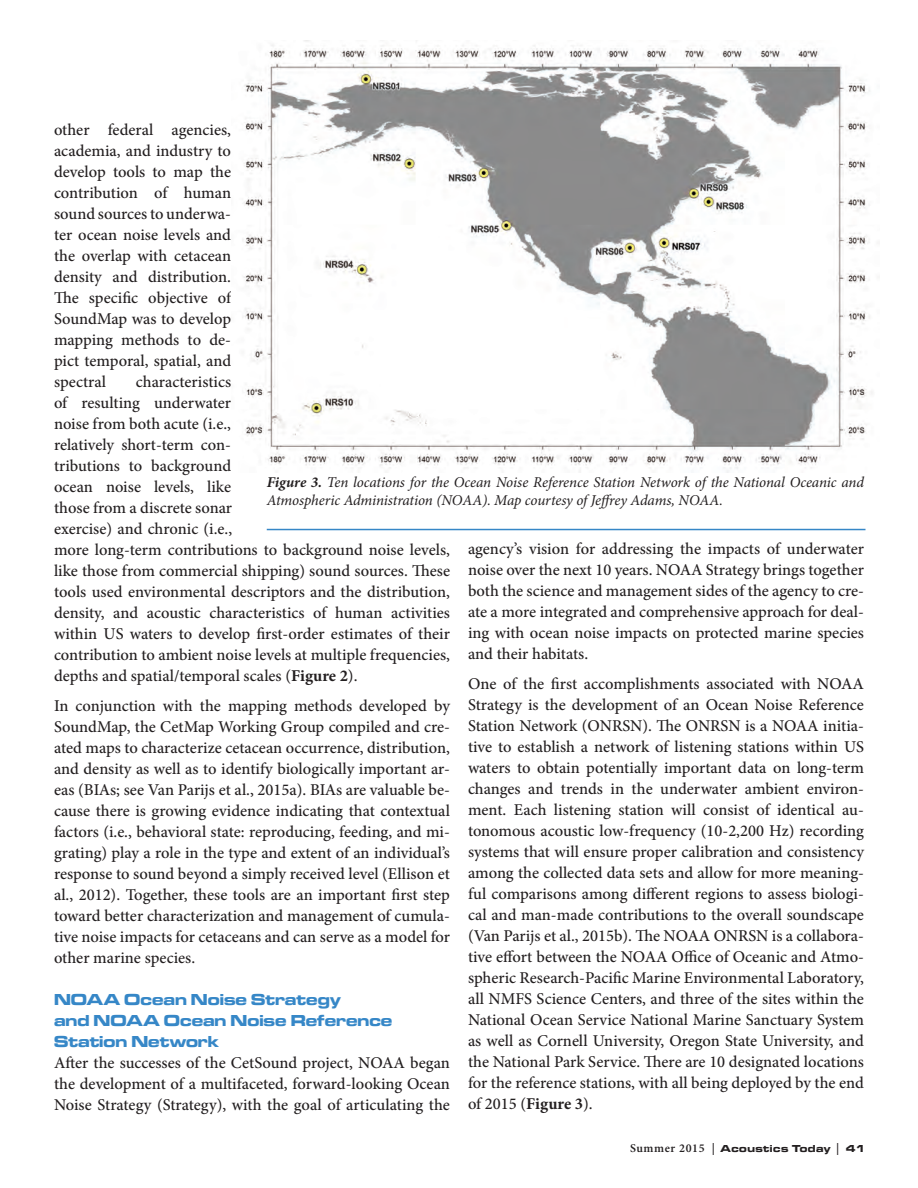
<style>
.page{position:relative;width:918px;height:1188px;background:#fff}
.page>*{position:absolute;margin:0;border:0;box-sizing:border-box;transform-origin:0 0}
.body_copy{font:500 16.5px/21px "Minion Pro";color:#231f20;text-align:justify}
.subhead2{font:700 16.5px/21px "Microgramma Ext D";color:#3687c7}
.figure_captions{font:italic 15px/18px "Minion Pro";letter-spacing:-.01em;color:#231f20}
.t1{font:700 10.5px "Microgramma Ext D";letter-spacing:.05em;color:#231f20}
.s1{font-weight:700}
.s2{font-family:"Minion Pro";font-weight:600;font-size:12px}
</style>
<div class="page">
<img style="left:242px;top:40px;width:631px;height:432px">
<hr style="left:267px;top:529px;width:599px;height:1px;background:#3687c7">
<p class="body_copy" style="left:54px;top:119px;width:179px">other federal agencies, academia, and industry to develop tools to map the contribution of human sound sources to underwa&shy;ter ocean noise levels and the overlap with cetacean density and distribution.<br>The specific objective of SoundMap was to develop mapping methods to de&shy;pict temporal, spatial, and spectral</p>
<p class="body_copy" style="left:54px;top:371px;width:398px;text-align:left;text-indent:82px">characteristics<br>of resulting underwater<br>noise from both acute (i.e.,<br>relatively short-term con-<br>tributions to background<br>ocean noise levels, like<br>those from a discrete sonar<br>exercise) and chronic (i.e.,<br>more long-term contributions to background noise levels, like those from commercial shipping) sound sources. These tools used environmental descriptors and the distribution, density, and acoustic characteristics of human activities within US waters to develop first-order estimates of their contribution to ambient noise levels at multiple frequencies, depths and spatial/temporal scales (<span class="s1">Figure 2</span>).</p>
<p class="body_copy" style="left:54px;top:695px;width:398px">In conjunction with the mapping methods developed by SoundMap, the CetMap Working Group compiled and cre&shy;ated maps to characterize cetacean occurrence, distribution, and density as well as to identify biologically important ar&shy;eas (BIAs; see Van Parijs et al., 2015a). BIAs are valuable be&shy;cause there is growing evidence indicating that contextual factors (i.e., behavioral state: reproducing, feeding, and mi&shy;grating) play a role in the type and extent of an individual’s response to sound beyond a simply received level (Ellison et al., 2012). Together, these tools are an important first step toward better characterization and management of cumula&shy;tive noise impacts for cetaceans and can serve as a model for other marine species.</p>
<p class="subhead2" style="left:54px;top:989px;width:340px">NOAA Ocean Noise Strategy<br>and NOAA Ocean Noise Reference<br>Station Network</p>
<p class="body_copy" style="left:54px;top:1052px;width:398px">After the successes of the CetSound project, NOAA began the development of a multifaceted, forward-looking Ocean Noise Strategy (Strategy), with the goal of articulating the</p>
<p class="figure_captions" style="left:267px;top:473px;width:599px"><span class="s1">Figure 3.</span> Ten locations for the Ocean Noise Reference Station Network of the National Oceanic and<br>Atmospheric Administration (NOAA). Map courtesy of Jeffrey Adams, NOAA.</p>
<p class="body_copy" style="left:468px;top:538px;width:398px">agency’s vision for addressing the impacts of underwater noise over the next 10 years. NOAA Strategy brings together both the science and management sides of the agency to cre&shy;ate a more integrated and comprehensive approach for deal&shy;ing with ocean noise impacts on protected marine species and their habitats.</p>
<p class="body_copy" style="left:468px;top:673px;width:398px">One of the first accomplishments associated with NOAA Strategy is the development of an Ocean Noise Reference Station Network (ONRSN). The ONRSN is a NOAA initia&shy;tive to establish a network of listening stations within US waters to obtain potentially important data on long-term changes and trends in the underwater ambient environ&shy;ment. Each listening station will consist of identical au&shy;tonomous acoustic low-frequency (10-2,200 Hz) recording systems that will ensure proper calibration and consistency among the collected data sets and allow for more meaning&shy;ful comparisons among different regions to assess biologi&shy;cal and man-made contributions to the overall soundscape (Van Parijs et al., 2015b). The NOAA ONRSN is a collabora&shy;tive effort between the NOAA Office of Oceanic and Atmo&shy;spheric Research-Pacific Marine Environmental Laboratory, all NMFS Science Centers, and three of the sites within the National Ocean Service National Marine Sanctuary System as well as Cornell University, Oregon State University, and the National Park Service. There are 10 designated locations for the reference stations, with all being deployed by the end of 2015 (<span class="s1">Figure 3</span>).</p>
<p class="t1" style="left:630px;top:1141px;width:237px"><span class="s2">Summer 2015 |</span> Acoustics Today <span class="s2">|</span> 41</p>
</div>
